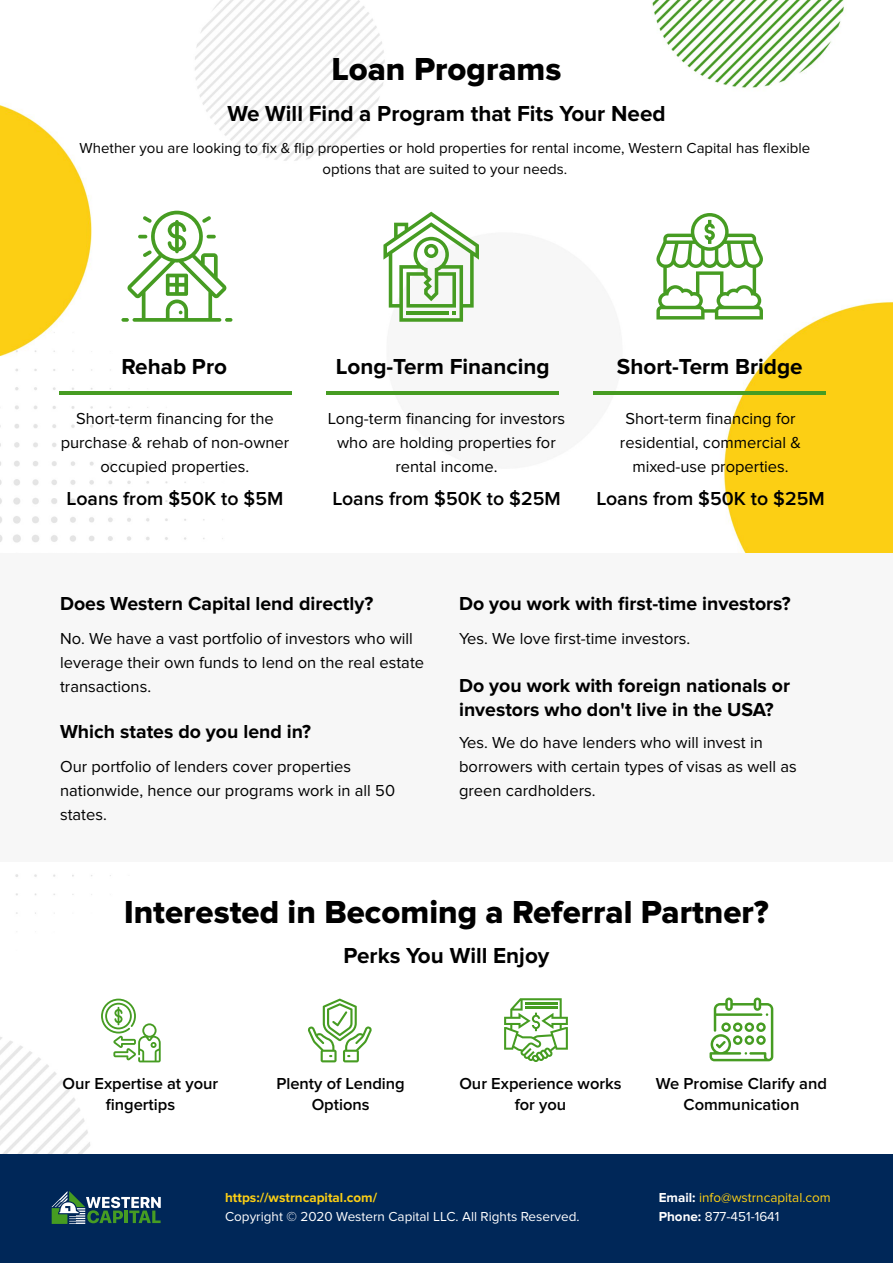
<style>
.page{position:relative;width:893px;height:1263px;background:#fff}
.page>*{position:absolute;margin:0;border:0;box-sizing:border-box;transform-origin:0 0}
.t1{font:33px "Proxima Nova Extrabld";color:#000}
.t2{font:700 22.5px "Proxima Nova";color:#000}
.t3{font:700 19.5px/24px "Proxima Nova";color:#000}
.t4{font:600 19.5px "Proxima Nova";color:#000}
.t5{font:16.5px/24px "Proxima Nova";color:#000;text-align:center}
.t6{font:600 16.5px/21px "Proxima Nova";color:#000;text-align:center}
.t7{font:15px/21px "Proxima Nova";color:#000;text-align:center}
.t8{font:13.5px "Proxima Nova";color:#fff}
.t9{font:13.5px/19px "Proxima Nova";color:#fccf14}
.t10{font:700 13.5px "Proxima Nova";color:#fccf14}
.s1{font-weight:700;color:#fff}
.s2{color:#fff}
</style>
<div class="page">
<img style="left:0;top:0;width:893px;height:1154px">
<div style="left:0;top:553px;width:893px;height:308px;background:#f7f7f7"></div>
<div style="left:0;top:1154px;width:893px;height:109px;background:#002758"></div>
<svg style="left:52px;top:1191px;width:109px;height:33px"></svg>
<hr style="left:59px;top:392px;width:232px;height:3px;background:#469c22">
<hr style="left:326px;top:392px;width:232px;height:3px;background:#469c22">
<hr style="left:593px;top:392px;width:232px;height:3px;background:#469c22">
<svg style="left:121px;top:211px;width:111px;height:111px"></svg>
<svg style="left:383px;top:212px;width:96px;height:110px"></svg>
<svg style="left:656px;top:213px;width:107px;height:106px"></svg>
<svg style="left:101px;top:999px;width:60px;height:63px"></svg>
<svg style="left:308px;top:998px;width:64px;height:64px"></svg>
<svg style="left:504px;top:998px;width:64px;height:64px"></svg>
<hr style="left:525px;top:1002px;width:33px;height:2px;background:#469c22">
<hr style="left:525px;top:1006px;width:33px;height:2px;background:#469c22">
<svg style="left:709px;top:997px;width:64px;height:64px"></svg>
<h1 class="t1" style="left:331px;top:50px;width:231px">Loan Programs</h1>
<h2 class="t2" style="left:227px;top:101px;width:440px">We Will Find a Program that Fits Your Need</h2>
<p class="t7" style="left:80px;top:138px;width:732px">Whether you are looking to fix &amp; flip properties or hold properties for rental income, Western Capital has flexible options that are suited to your needs.</p>
<h2 class="t2" style="left:121px;top:353px;width:107px">Rehab Pro</h2>
<h2 class="t2" style="left:336px;top:353px;width:215px">Long-Term Financing</h2>
<h2 class="t2" style="left:617px;top:353px;width:187px">Short-Term Bridge</h2>
<p class="t5" style="left:61px;top:406px;width:230px">Short-term financing for the purchase &amp; rehab of non-owner occupied properties.</p>
<p class="t5" style="left:328px;top:406px;width:239px">Long-term financing for investors who are holding properties for rental income.</p>
<p class="t5" style="left:620px;top:406px;width:183px">Short-term financing for residential, commercial &amp; mixed-use properties.</p>
<p class="t4" style="left:67px;top:487px;width:218px">Loans from $50K to $5M</p>
<p class="t4" style="left:332px;top:487px;width:230px">Loans from $50K to $25M</p>
<p class="t4" style="left:596px;top:487px;width:230px">Loans from $50K to $25M</p>
<p class="t3" style="left:60px;top:592px;width:315px">Does Western Capital lend directly?</p>
<p class="t5" style="left:60px;top:627px;width:366px;text-align:left">No. We have a vast portfolio of investors who will leverage their own funds to lend on the real estate transactions.</p>
<p class="t3" style="left:60px;top:719px;width:253px">Which states do you lend in?</p>
<p class="t5" style="left:60px;top:754px;width:337px;text-align:left">Our portfolio of lenders cover properties nationwide, hence our programs work in all 50 states.</p>
<p class="t3" style="left:459px;top:592px;width:333px">Do you work with first-time investors?</p>
<p class="t5" style="left:459px;top:627px;width:233px">Yes. We love first-time investors.</p>
<p class="t3" style="left:459px;top:674px;width:333px">Do you work with foreign nationals or investors who don't live in the USA?</p>
<p class="t5" style="left:459px;top:730px;width:339px;text-align:left">Yes. We do have lenders who will invest in borrowers with certain types of visas as well as green cardholders.</p>
<h1 class="t1" style="left:124px;top:893px;width:646px">Interested in Becoming a Referral Partner?</h1>
<h2 class="t2" style="left:343px;top:942px;width:207px">Perks You Will Enjoy</h2>
<p class="t6" style="left:63px;top:1073px;width:157px">Our Expertise at your fingertips</p>
<p class="t6" style="left:276px;top:1073px;width:130px">Plenty of Lending<br>Options</p>
<p class="t6" style="left:459px;top:1073px;width:164px">Our Experience works for you</p>
<p class="t6" style="left:656px;top:1073px;width:173px">We Promise Clarify and<br>Communication</p>
<p class="t10" style="left:225px;top:1189px;width:154px">https://wstrncapital.com/</p>
<p class="t8" style="left:225px;top:1208px;width:356px">Copyright © 2020 Western Capital LLC. All Rights Reserved.</p>
<p class="t9" style="left:659px;top:1188px;width:174px"><span class="s1">Email:</span> info@wstrncapital.com<br><span class="s1">Phone:</span> <span class="s2">877-451-1641</span></p>
</div>
